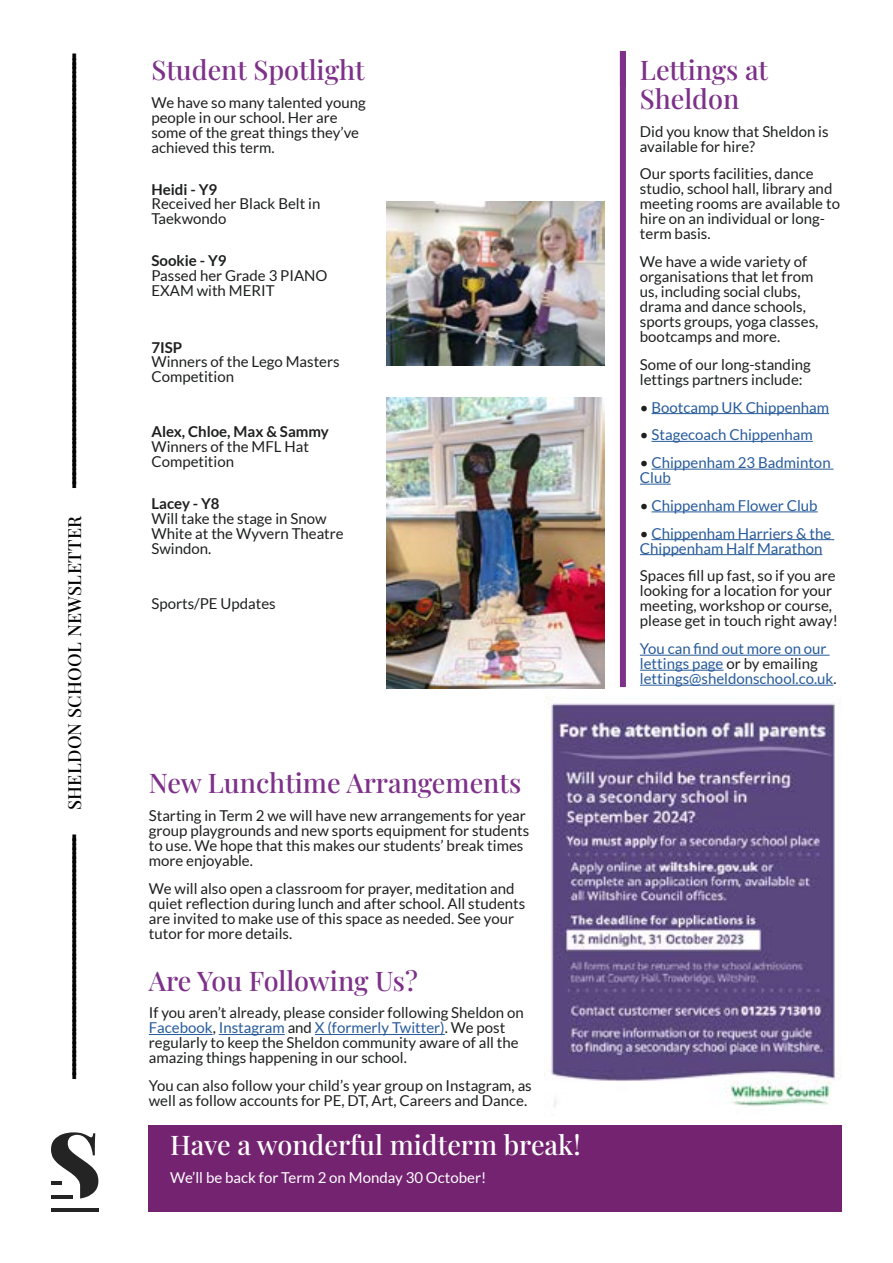
<style>
.page{position:relative;width:893px;height:1263px;background:#fff}
.page>*{position:absolute;margin:0;border:0;box-sizing:border-box;transform-origin:0 0}
.t1{font:36px "Playfair Display";color:#000;scale:.5 1}
.t2{font:27px/28.5px "Playfair Display";color:#7d3189}
.t3{font:27px "Playfair Display";color:#fff}
.t4{font:15px/15px "Lato";color:#1e1f1f}
.t5{font:15px/15px "Lato";color:#275b9b}
.t6{font:700 15px "Lato";color:#1e1f1f}
.t7{font:15px "Lato";color:#fff}
.s1{font-size:18px}
.s2{color:#275b9b}
.s3{color:#1e1f1f}
</style>
<div class="page">
<svg style="left:51px;top:1132px;width:47px;height:66px"></svg>
<hr style="left:51px;top:1208px;width:47px;height:4px;background:#242424">
<hr style="left:51px;top:1195px;width:21px;height:3px;background:#242424">
<hr style="left:51px;top:1181px;width:11px;height:4px;background:#242424">
<div style="left:149px;top:1126px;width:693px;height:86px;background:#742371"></div>
<div style="left:620px;top:51px;width:6px;height:636px;background:#7d3189"></div>
<hr style="left:651px;top:413px;width:178px;height:1px;background:#275b9b">
<hr style="left:651px;top:441px;width:162px;height:1px;background:#275b9b">
<hr style="left:651px;top:469px;width:182px;height:1px;background:#275b9b">
<hr style="left:640px;top:484px;width:31px;height:1px;background:#275b9b">
<hr style="left:651px;top:511px;width:167px;height:1px;background:#275b9b">
<hr style="left:651px;top:539px;width:183px;height:1px;background:#275b9b">
<hr style="left:640px;top:554px;width:182px;height:1px;background:#275b9b">
<hr style="left:640px;top:655px;width:190px;height:1px;background:#275b9b">
<hr style="left:640px;top:670px;width:83px;height:1px;background:#275b9b">
<hr style="left:640px;top:685px;width:193px;height:1px;background:#275b9b">
<img style="left:386px;top:202px;width:218px;height:163px">
<img style="left:387px;top:398px;width:218px;height:291px">
<hr style="left:149px;top:1034px;width:64px;height:1px;background:#275b9b">
<hr style="left:219px;top:1034px;width:66px;height:1px;background:#275b9b">
<hr style="left:315px;top:1034px;width:130px;height:1px;background:#275b9b">
<img style="left:546px;top:697px;width:290px;height:410px">
<h1 class="t1" style="left:43px;top:1080px;width:2056px;rotate:-90deg">------------------------------------------------------- <span class="s1">S H E L D O N S C H O O L N E W S L E T T E R</span> --------------------------------------------------------------------------------------------------</h1>
<h2 class="t2" style="left:151px;top:54px;width:215px">Student Spotlight</h2>
<p class="t4" style="left:151px;top:95px;width:216px">We have so many talented young people in our school. Her are some of the great things they’ve achieved this term.</p>
<p class="t6" style="left:151px;top:181px;width:67px">Heidi - Y9</p>
<p class="t4" style="left:151px;top:196px;width:170px">Received her Black Belt in<br>Taekwondo</p>
<p class="t6" style="left:151px;top:252px;width:77px">Sookie - Y9</p>
<p class="t4" style="left:151px;top:267px;width:178px">Passed her Grade 3 PIANO<br>EXAM with MERIT</p>
<p class="t6" style="left:151px;top:338px;width:32px">7ISP</p>
<p class="t4" style="left:151px;top:354px;width:190px">Winners of the Lego Masters<br>Competition</p>
<p class="t6" style="left:151px;top:423px;width:179px">Alex, Chloe, Max &amp; Sammy</p>
<p class="t4" style="left:151px;top:439px;width:159px">Winners of the MFL Hat<br>Competition</p>
<p class="t6" style="left:151px;top:495px;width:70px">Lacey - Y8</p>
<p class="t4" style="left:151px;top:511px;width:194px">Will take the stage in Snow<br>White at the Wyvern Theatre<br>Swindon.</p>
<p class="t4" style="left:151px;top:596px;width:126px">Sports/PE Updates</p>
<h2 class="t2" style="left:149px;top:767px;width:374px">New Lunchtime Arrangements</h2>
<p class="t4" style="left:149px;top:808px;width:382px">Starting in Term 2 we will have new arrangements for year group playgrounds and new sports equipment for students to use. We hope that this makes our students’ break times more enjoyable.</p>
<p class="t4" style="left:149px;top:881px;width:378px">We will also open a classroom for prayer, meditation and quiet reflection during lunch and after school. All students are invited to make use of this space as needed. See your tutor for more details.</p>
<h2 class="t2" style="left:149px;top:964px;width:271px">Are You Following Us?</h2>
<p class="t4" style="left:149px;top:1005px;width:377px">If you aren’t already, please consider following Sheldon on <span class="s2">Facebook</span>, <span class="s2">Instagram</span> and <span class="s2">X (formerly Twitter)</span>. We post regularly to keep the Sheldon community aware of all the amazing things happening in our school.</p>
<p class="t4" style="left:149px;top:1078px;width:384px">You can also follow your child’s year group on Instagram, as well as follow accounts for PE, DT, Art, Careers and Dance.</p>
<h2 class="t3" style="left:170px;top:1124px;width:412px">Have a wonderful midterm break!</h2>
<p class="t7" style="left:170px;top:1169px;width:318px">We’ll be back for Term 2 on Monday 30 October!</p>
<h2 class="t2" style="left:640px;top:54px;width:130px">Lettings at<br>Sheldon</h2>
<p class="t4" style="left:640px;top:123px;width:190px">Did you know that Sheldon is available for hire?</p>
<p class="t4" style="left:640px;top:166px;width:202px">Our sports facilities, dance studio, school hall, library and meeting rooms are available to hire on an individual or long&shy;term basis.</p>
<p class="t4" style="left:640px;top:254px;width:180px">We have a wide variety of organisations that let from us, including social clubs, drama and dance schools, sports groups, yoga classes, bootcamps and more.</p>
<p class="t4" style="left:640px;top:357px;width:172px">Some of our long-standing lettings partners include:</p>
<p class="t5" style="left:640px;top:399px;width:191px"><span class="s3">•</span> Bootcamp UK Chippenham</p>
<p class="t5" style="left:640px;top:427px;width:174px"><span class="s3">•</span> Stagecoach Chippenham</p>
<p class="t5" style="left:640px;top:455px;width:192px"><span class="s3">•</span> Chippenham 23 Badminton<br>Club</p>
<p class="t5" style="left:640px;top:498px;width:179px"><span class="s3">•</span> Chippenham Flower Club</p>
<p class="t5" style="left:640px;top:525px;width:193px"><span class="s3">•</span> Chippenham Harriers &amp; the<br>Chippenham Half Marathon</p>
<p class="t4" style="left:640px;top:568px;width:199px">Spaces fill up fast, so if you are looking for a location for your meeting, workshop or course, please get in touch right away!</p>
<p class="t5" style="left:640px;top:641px;width:198px">You can find out more on our lettings page <span class="s3">or by emailing </span>lettings@sheldonschool.co.uk<span class="s3">.</span></p>
</div>
